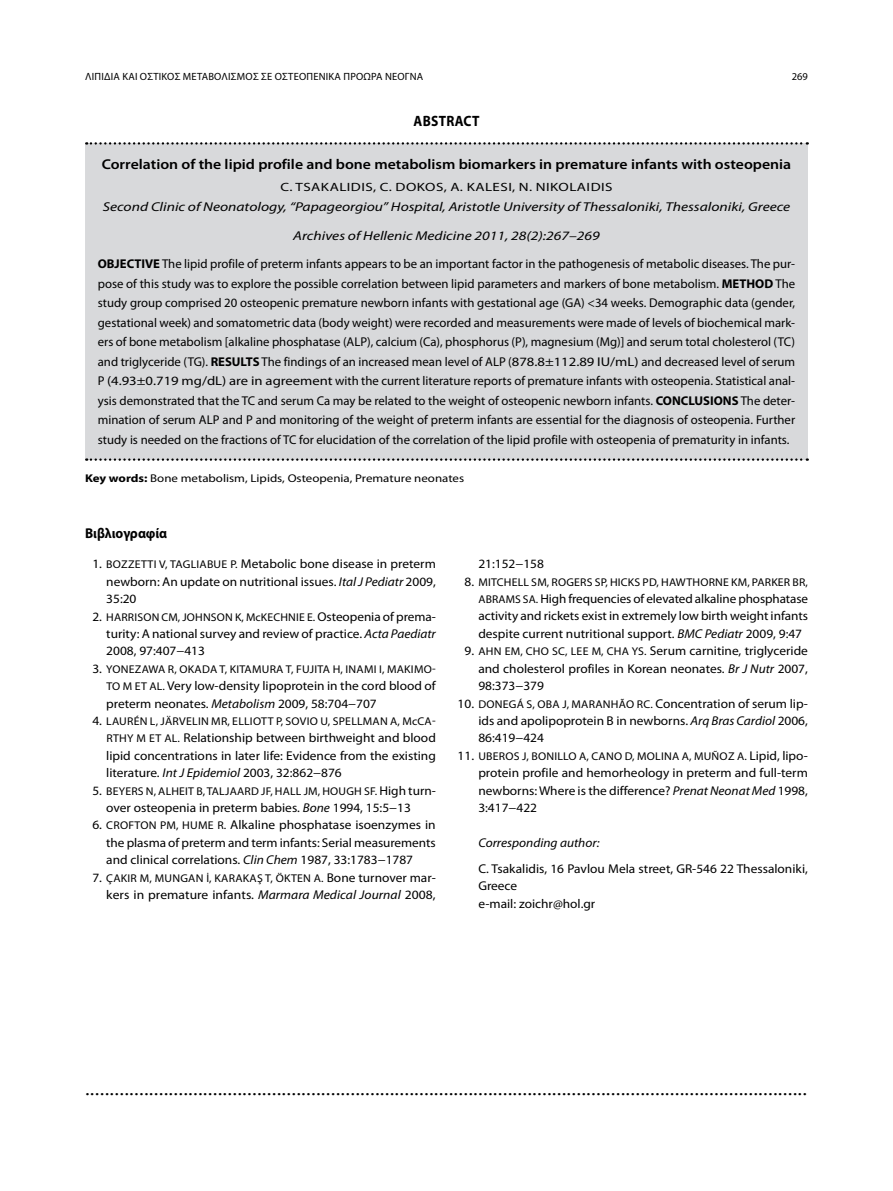
<style>
.page{position:relative;width:893px;height:1191px;background:#fff}
.page>*{position:absolute;margin:0;border:0;box-sizing:border-box;transform-origin:0 0}
.t1{font:18px "UB Souvenir";color:#000}
.t2{font:700 15px "Myriad Pro";letter-spacing:.02em;color:#000;scale:.9 1}
.t3{font:600 14.25px "Myriad Pro";color:#000;scale:1.11 1}
.t4{font:700 14.25px "Myriad Pro";color:#000;scale:.95 1}
.t5{font:italic 12.9px "Myriad Pro";color:#000;scale:1.21 1}
.t6{font:12.75px/19.5px "Myriad Pro";color:#000;text-align:justify}
.t7{font:12.75px/17.4px "Myriad Pro";color:#000;text-align:justify;scale:1.05 1}
.t8{font:12.75px/17.4px "Myriad Pro";color:#000;text-align:justify;scale:1.04 1}
.t9{font:italic 12.75px "Myriad Pro";color:#000;scale:1.05 1}
.t10{font:12px "Myriad Pro";letter-spacing:.03em;color:#000;scale:1.25 1}
.t11{font:11.25px "Myriad Pro";letter-spacing:.02em;color:#000;scale:1.05 1}
.t12{font:11.25px "Myriad Pro";color:#000;scale:1.15 1}
.t13{font:11.25px "Myriad Pro";letter-spacing:.02em;color:#000;scale:1.04 1}
.t14{font:11.25px "Myriad Pro";letter-spacing:.02em;color:#000}
.t15{font:10.5px "Myriad Pro";color:#000}
.s1{font-weight:700}
.s2{font-size:12.75px}
.s3{font-size:11.25px}
.s4{font-style:italic}
</style>
<div class="page">
<div style="left:85px;top:143px;width:723px;height:317px;background:#d8d9db"></div>
<svg style="left:86px;top:142px;width:722px;height:3px"></svg>
<svg style="left:86px;top:458px;width:722px;height:3px"></svg>
<p class="t15" style="left:85px;top:70px;width:13px">Λιπίδια</p>
<p class="t15" style="left:122px;top:70px;width:25px">και οστικός</p>
<p class="t15" style="left:183px;top:70px;width:8px">μεταβολισμός</p>
<p class="t15" style="left:261px;top:70px;width:21px">σε οστεοπενικά</p>
<p class="t15" style="left:343px;top:70px;width:8px">πρόωρα</p>
<p class="t15" style="left:385px;top:70px;width:7px">νεογνά</p>
<p class="t15" style="left:792px;top:70px;width:18px">269</p>
<p class="t2" style="left:414px;top:111px;width:75px">ABSTRACT</p>
<p class="t3" style="left:102px;top:155px;width:623px">Correlation of the lipid profile and bone metabolism biomarkers in premature infants with osteopenia</p>
<p class="t10" style="left:280px;top:180px;width:26px">C. Tsakalidis</p>
<p class="t10" style="left:373px;top:180px;width:35px">, C. Dokos</p>
<p class="t10" style="left:444px;top:180px;width:32px">, A. Kalesi</p>
<p class="t10" style="left:512px;top:180px;width:34px">, N. Nikolaidis</p>
<p class="t5" style="left:103px;top:199px;width:570px">Second Clinic of Neonatology, “Papageorgiou” Hospital, Aristotle University of Thessaloniki, Thessaloniki, Greece</p>
<p class="t5" style="left:293px;top:228px;width:255px">Archives of Hellenic Medicine 2011, 28(2):267–269</p>
<p class="t6" style="left:98px;top:254px;width:699px"><span class="s1">OBJECTIVE</span> The lipid profile of preterm infants appears to be an important factor in the pathogenesis of metabolic diseases. The pur&shy;pose of this study was to explore the possible correlation between lipid parameters and markers of bone metabolism. <span class="s1">METHOD</span> The study group comprised 20 osteopenic premature newborn infants with gestational age (GA) &lt;34 weeks. Demographic data (gender, gestational week) and somatometric data (body weight) were recorded and measurements were made of levels of biochemical mark&shy;ers of bone metabolism [alkaline phosphatase (ALP), calcium (Ca), phosphorus (P), magnesium (Mg)] and serum total cholesterol (TC) and triglyceride (TG). <span class="s1">RESULTS</span> The findings of an increased mean level of ALP (878.8±112.89 IU/mL) and decreased level of serum P (4.93±0.719 mg/dL) are in agreement with the current literature reports of premature infants with osteopenia. Statistical anal&shy;ysis demonstrated that the TC and serum Ca may be related to the weight of osteopenic newborn infants. <span class="s1">CONCLUSIONS</span> The deter&shy;mination of serum ALP and P and monitoring of the weight of preterm infants are essential for the diagnosis of osteopenia. Further study is needed on the fractions of TC for elucidation of the correlation of the lipid profile with osteopenia of prematurity in infants.</p>
<p class="t12" style="left:85px;top:471px;width:331px"><span class="s1">Key words:</span> Bone metabolism, Lipids, Osteopenia, Premature neonates</p>
<p class="t4" style="left:85px;top:524px;width:88px">Βιβλιογραφία</p>
<p class="t11" style="left:92px;top:557px;width:47px"><span class="s2">1.</span> Βozzetti</p>
<p class="t11" style="left:159px;top:557px;width:23px">V, Tagliabue</p>
<p class="t7" style="left:106px;top:555px;width:315px;text-indent:124px"><span class="s3">P.</span> Metabolic bone disease in preterm newborn: An update on nutritional issues. <span class="s4">Ital J Pediatr</span> 2009, 35:20</p>
<p class="t13" style="left:92px;top:610px;width:47px"><span class="s2">2.</span> Ηarrison</p>
<p class="t13" style="left:162px;top:610px;width:33px">CM, Johnson</p>
<p class="t13" style="left:235px;top:610px;width:39px">K, McKechnie</p>
<p class="t8" style="left:106px;top:607px;width:318px;text-indent:201px"><span class="s3">E.</span> Osteopenia of prema&shy;turity: A national survey and review of practice. <span class="s4">Acta Paediatr </span>2008, 97:407−413</p>
<p class="t11" style="left:92px;top:662px;width:27px"><span class="s2">3.</span> Yone</p>
<p class="t11" style="left:135px;top:662px;width:15px">zawa</p>
<p class="t11" style="left:168px;top:662px;width:27px">R, Okada</p>
<p class="t11" style="left:219px;top:662px;width:24px">T, Kitamu</p>
<p class="t11" style="left:270px;top:662px;width:37px">ra T, Fujita</p>
<p class="t11" style="left:333px;top:662px;width:23px">H, Inami</p>
<p class="t11" style="left:379px;top:662px;width:25px">I, Makimo</p>
<p class="t11" style="left:432px;top:662px;width:5px">-</p>
<p class="t7" style="left:106px;top:677px;width:315px"><span class="s3">to M et al.</span> Very low-density lipoprotein in the cord blood of preterm neonates. <span class="s4">Metabolism</span> 2009, 58:704−707</p>
<p class="t11" style="left:92px;top:714px;width:90px"><span class="s2">4.</span> Lau rén L, Järvelin</p>
<p class="t11" style="left:211px;top:714px;width:33px">MR, Elliott</p>
<p class="t11" style="left:276px;top:714px;width:22px">P, Sovio</p>
<p class="t11" style="left:320px;top:714px;width:25px">U, Spellman</p>
<p class="t11" style="left:390px;top:714px;width:45px">A, McCa-</p>
<p class="t11" style="left:106px;top:731px;width:14px">rthy</p>
<p class="t7" style="left:106px;top:729px;width:315px;text-indent:30px"><span class="s3">M et al.</span> Relationship between birthweight and blood lipid concentrations in later life: Evidence from the existing literature. <span class="s4">Int J Epidemiol</span> 2003, 32:862−876</p>
<p class="t11" style="left:92px;top:784px;width:77px"><span class="s2">5.</span> Beyers N, Alheit</p>
<p class="t11" style="left:196px;top:784px;width:22px">B, Taljaa</p>
<p class="t11" style="left:245px;top:784px;width:44px">rd JF, Hall</p>
<p class="t11" style="left:304px;top:784px;width:34px">JM, Hough</p>
<p class="t7" style="left:106px;top:781px;width:315px;text-indent:258px"><span class="s3">SF.</span> High turn&shy;over osteopenia in preterm babies. <span class="s4">Bone</span> 1994, 15:5−13</p>
<p class="t11" style="left:92px;top:818px;width:35px"><span class="s2">6.</span> Crofton</p>
<p class="t11" style="left:160px;top:818px;width:37px">PM, Hume</p>
<p class="t7" style="left:106px;top:816px;width:315px;text-indent:111px"><span class="s3">R.</span> Alkaline phosphatase isoenzymes in the plasma of preterm and term infants: Serial measurements and clinical correlations. <span class="s4">Clin Chem</span> 1987, 33:1783−1787</p>
<p class="t11" style="left:92px;top:871px;width:77px"><span class="s2">7.</span> Çaki r M, Mungan</p>
<p class="t11" style="left:206px;top:871px;width:36px">İ, Karaka</p>
<p class="t11" style="left:257px;top:871px;width:33px">ş T, Ökten</p>
<p class="t7" style="left:106px;top:868px;width:315px;text-align:right"><span class="s3">A.</span> Bone turnover mar-<br>kers in premature infants. <span class="s4">Marmara Medical Journal</span> 2008,</p>
<p class="t7" style="left:478px;top:555px;width:64px">21:152−158</p>
<p class="t11" style="left:464px;top:575px;width:29px"><span class="s2">8.</span> Mitchell</p>
<p class="t11" style="left:531px;top:575px;width:27px">SM, Roge</p>
<p class="t11" style="left:580px;top:575px;width:42px">rs SP, Hicks</p>
<p class="t11" style="left:643px;top:575px;width:34px">PD, Hawtho</p>
<p class="t11" style="left:709px;top:575px;width:96px">rne KM, Parker BR,</p>
<p class="t14" style="left:478px;top:592px;width:29px">Abrams</p>
<p class="t6" style="left:478px;top:590px;width:331px;line-height:17.4px;text-indent:45px"><span class="s3">SA.</span> High frequencies of elevated alkaline phosphatase activity and rickets exist in extremely low birth weight infants despite current nutritional support. <span class="s4">BMC Pediatr</span> 2009, 9:47</p>
<p class="t7" style="left:478px;top:642px;width:315px;text-indent:-14px">9. <span class="s3">Ahn EM, Cho SC, Lee M, Cha YS.</span> Serum carnitine, triglyceride and cholesterol profiles in Korean neonates. <span class="s4">Br J Nutr</span> 2007, 98:373−379</p>
<p class="t11" style="left:458px;top:697px;width:36px"><span class="s2">10.</span> Doneg</p>
<p class="t11" style="left:517px;top:697px;width:83px">á S, Oba J, Maranh</p>
<p class="t7" style="left:478px;top:694px;width:315px;text-indent:140px"><span class="s3">ão RC.</span> Concentration of serum lip&shy;ids and apolipoprotein B in newborns. <span class="s4">Arq Bras Cardiol</span> 2006, 86:419−424</p>
<p class="t11" style="left:458px;top:749px;width:84px"><span class="s2">11.</span> Uberos J, Bonillo</p>
<p class="t11" style="left:579px;top:749px;width:27px">A, Cano</p>
<p class="t11" style="left:625px;top:749px;width:29px">D, Molina</p>
<p class="t7" style="left:478px;top:746px;width:315px;text-indent:203px"><span class="s3">A, Mu ñoz A.</span> Lipid, lipo&shy;protein profile and hemorheology in preterm and full-term newborns: Where is the difference? <span class="s4">Prenat Neonat Med</span> 1998, 3:417−422</p>
<p class="t9" style="left:478px;top:834px;width:117px">Corresponding author:</p>
<p class="t7" style="left:478px;top:859px;width:315px;text-align:left">C. Tsakalidis, 16 Pavlou Mela street, GR-546 22 Thessaloniki,<br>Greece<br>e-mail: zoichr@hol.gr</p>
<h1 class="t1" style="left:85px;top:1079px;width:724px">...................................................................................................................................................</h1>
</div>
